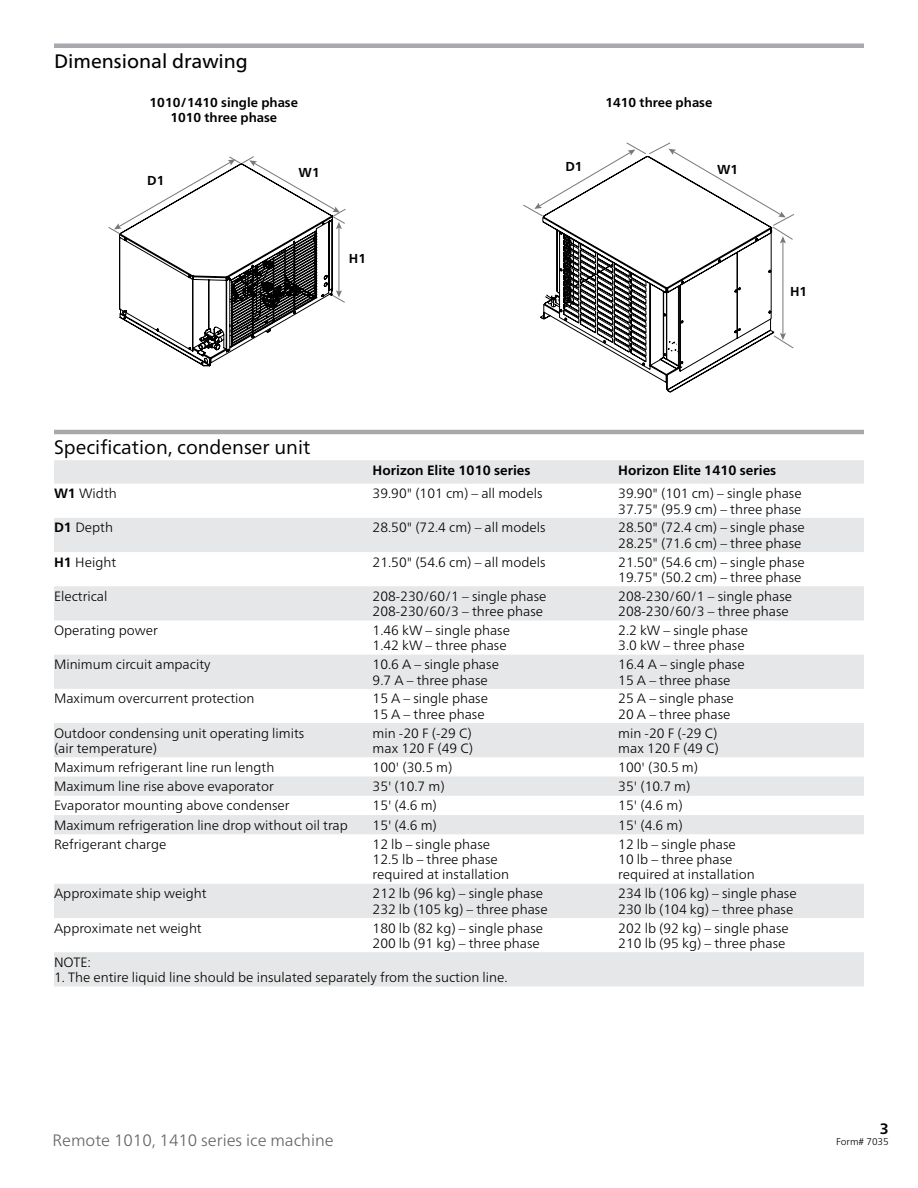
<style>
.page{position:relative;width:918px;height:1188px;background:#fff}
.page>*{position:absolute;margin:0;border:0;box-sizing:border-box;transform-origin:0 0}
.t1{font:19.5px "Frutiger Neue LT Pro";color:#000}
.t2{font:19.5px "Frutiger Neue LT Pro";color:#000}
.t3{font:300 16.5px "Frutiger Neue LT Pro";color:#636466}
.t4{font:700 15px "Frutiger Neue LT Pro";color:#000}
.t5{font:300 13.5px/15.3px "Frutiger Neue LT Pro";color:#000}
.t6{font:700 13.5px "Frutiger Neue LT Pro";color:#000}
.t7{font:700 13.05px/15.6px "Frutiger Neue LT Pro";color:#000;text-align:center}
.t8{font:300 9.75px "Frutiger Neue LT Pro";color:#000}
.s1{font-weight:700}
</style>
<div class="page">
<svg style="left:54px;top:460px;width:810px;height:526px;fill:#ebecec"></svg>
<hr style="left:54px;top:430px;width:810px;height:4px;background:#a7a9ac">
<svg style="left:607px;top:349px;width:139px;height:44px"></svg>
<svg style="left:523px;top:142px;width:271px;height:207px"></svg>
<svg style="left:780px;top:236px;width:6px;height:7px"></svg>
<svg style="left:780px;top:333px;width:6px;height:7px"></svg>
<svg style="left:108px;top:156px;width:238px;height:211px"></svg>
<div style="left:54px;top:43px;width:810px;height:5px;background:#a7a9ac"></div>
<h1 class="t2" style="left:54px;top:49px;width:196px">Dimensional drawing</h1>
<p class="t7" style="left:150px;top:94px;width:150px">1010/1410 single phase<br>1010 three phase</p>
<p class="t7" style="left:147px;top:173px;width:19px">D1</p>
<p class="t7" style="left:299px;top:165px;width:23px">W1</p>
<p class="t7" style="left:349px;top:251px;width:19px">H1</p>
<p class="t7" style="left:605px;top:95px;width:108px">1410 three phase</p>
<p class="t7" style="left:565px;top:159px;width:19px">D1</p>
<p class="t7" style="left:717px;top:162px;width:23px">W1</p>
<p class="t7" style="left:790px;top:284px;width:19px">H1</p>
<h1 class="t1" style="left:54px;top:436px;width:258px">Specification, condenser unit</h1>
<p class="t6" style="left:373px;top:462px;width:160px">Horizon Elite 1010 series</p>
<p class="t6" style="left:618px;top:462px;width:160px">Horizon Elite 1410 series</p>
<p class="t5" style="left:54px;top:486px;width:64px"><span class="s1">W1</span> Width</p>
<p class="t5" style="left:373px;top:486px;width:171px">39.90" (101 cm) – all models</p>
<p class="t5" style="left:618px;top:486px;width:185px">39.90" (101 cm) – single phase<br>37.75" (95.9 cm) – three phase</p>
<p class="t5" style="left:54px;top:520px;width:61px"><span class="s1">D1</span> Depth</p>
<p class="t5" style="left:373px;top:520px;width:175px">28.50" (72.4 cm) – all models</p>
<p class="t5" style="left:618px;top:520px;width:188px">28.50" (72.4 cm) – single phase<br>28.25" (71.6 cm) – three phase</p>
<p class="t5" style="left:54px;top:554px;width:64px"><span class="s1">H1</span> Height</p>
<p class="t5" style="left:373px;top:554px;width:175px">21.50" (54.6 cm) – all models</p>
<p class="t5" style="left:618px;top:554px;width:188px">21.50" (54.6 cm) – single phase<br>19.75" (50.2 cm) – three phase</p>
<p class="t5" style="left:54px;top:588px;width:55px">Electrical</p>
<p class="t5" style="left:373px;top:588px;width:175px">208-230/60/1 – single phase<br>208-230/60/3 – three phase</p>
<p class="t5" style="left:618px;top:588px;width:175px">208-230/60/1 – single phase<br>208-230/60/3 – three phase</p>
<p class="t5" style="left:54px;top:623px;width:105px">Operating power</p>
<p class="t5" style="left:373px;top:623px;width:139px">1.46 kW – single phase<br>1.42 kW – three phase</p>
<p class="t5" style="left:618px;top:623px;width:131px">2.2 kW – single phase<br>3.0 kW – three phase</p>
<p class="t5" style="left:54px;top:657px;width:158px">Minimum circuit ampacity</p>
<p class="t5" style="left:373px;top:657px;width:128px">10.6 A – single phase<br>9.7 A – three phase</p>
<p class="t5" style="left:618px;top:657px;width:128px">16.4 A – single phase<br>15 A – three phase</p>
<p class="t5" style="left:54px;top:691px;width:202px">Maximum overcurrent protection</p>
<p class="t5" style="left:373px;top:691px;width:117px">15 A – single phase<br>15 A – three phase</p>
<p class="t5" style="left:618px;top:691px;width:117px">25 A – single phase<br>20 A – three phase</p>
<p class="t5" style="left:54px;top:725px;width:252px">Outdoor condensing unit operating limits (air temperature)</p>
<p class="t5" style="left:373px;top:725px;width:102px">min -20 F (-29 C) max 120 F (49 C)</p>
<p class="t5" style="left:618px;top:725px;width:102px">min -20 F (-29 C) max 120 F (49 C)</p>
<p class="t5" style="left:54px;top:759px;width:222px">Maximum refrigerant line run length</p>
<p class="t5" style="left:373px;top:759px;width:81px">100' (30.5 m)</p>
<p class="t5" style="left:618px;top:759px;width:81px">100' (30.5 m)</p>
<p class="t5" style="left:54px;top:779px;width:221px">Maximum line rise above evaporator</p>
<p class="t5" style="left:373px;top:779px;width:74px">35' (10.7 m)</p>
<p class="t5" style="left:618px;top:779px;width:74px">35' (10.7 m)</p>
<p class="t5" style="left:54px;top:798px;width:237px">Evaporator mounting above condenser</p>
<p class="t5" style="left:373px;top:798px;width:66px">15' (4.6 m)</p>
<p class="t5" style="left:618px;top:798px;width:66px">15' (4.6 m)</p>
<p class="t5" style="left:54px;top:817px;width:295px">Maximum refrigeration line drop without oil trap</p>
<p class="t5" style="left:373px;top:817px;width:66px">15' (4.6 m)</p>
<p class="t5" style="left:618px;top:817px;width:66px">15' (4.6 m)</p>
<p class="t5" style="left:54px;top:836px;width:114px">Refrigerant charge</p>
<p class="t5" style="left:373px;top:836px;width:138px">12 lb – single phase<br>12.5 lb – three phase required at installation</p>
<p class="t5" style="left:618px;top:836px;width:138px">12 lb – single phase<br>10 lb – three phase required at installation</p>
<p class="t5" style="left:54px;top:886px;width:154px">Approximate ship weight</p>
<p class="t5" style="left:373px;top:886px;width:177px">212 lb (96 kg) – single phase<br>232 lb (105 kg) – three phase</p>
<p class="t5" style="left:618px;top:886px;width:180px">234 lb (106 kg) – single phase<br>230 lb (104 kg) – three phase</p>
<p class="t5" style="left:54px;top:920px;width:149px">Approximate net weight</p>
<p class="t5" style="left:373px;top:920px;width:172px">180 lb (82 kg) – single phase<br>200 lb (91 kg) – three phase</p>
<p class="t5" style="left:618px;top:920px;width:172px">202 lb (92 kg) – single phase<br>210 lb (95 kg) – three phase</p>
<p class="t5" style="left:54px;top:954px;width:39px">NOTE:</p>
<p class="t5" style="left:54px;top:970px;width:455px">1. The entire liquid line should be insulated separately from the suction line.</p>
<p class="t4" style="left:880px;top:1120px;width:10px">3</p>
<p class="t3" style="left:52px;top:1130px;width:283px">Remote 1010, 1410 series ice machine</p>
<p class="t8" style="left:836px;top:1136px;width:54px">Form# 7035</p>
</div>
